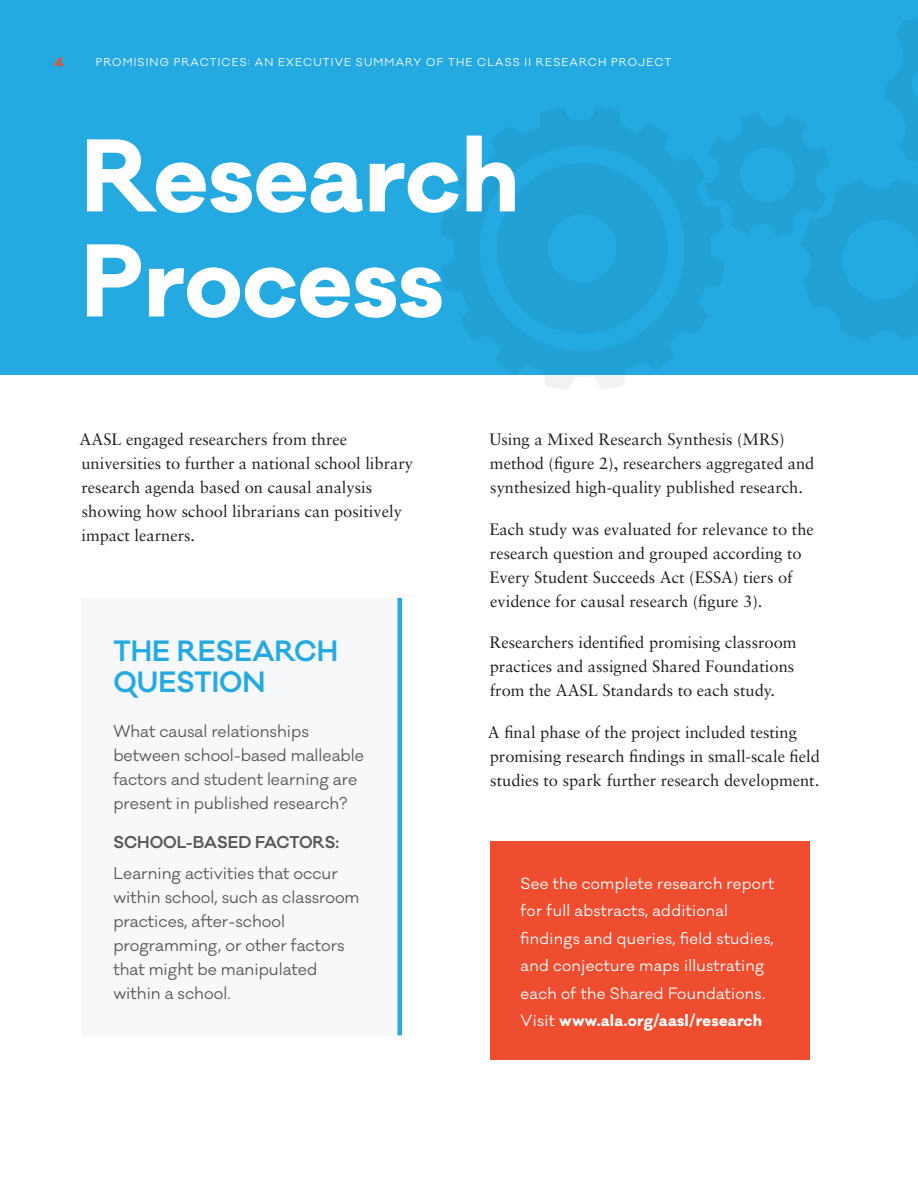
<style>
.page{position:relative;width:918px;height:1188px;background:#fff}
.page>*{position:absolute;margin:0;border:0;box-sizing:border-box;transform-origin:0 0}
.Foundation_Heading{font:700 94.8px/105px "Galano Classic";color:#fff}
.call_out_H1{font:600 27px/31.5px "Galano Classic";color:#24aae1}
.Body_copy{font:16.5px/24px "Sabon";color:#231f20}
.copy{font:15.75px/24px "Galano Classic";color:#57585a}
.t1{font:600 15.75px "Galano Classic";color:#57585a}
.t2{font:15px/27.5px "Galano Classic";letter-spacing:.02em;color:#fff}
.t3{font:600 13.5px "Galano Classic";color:#ef4d2f}
.t4{font:10.5px "Galano Classic";letter-spacing:.11em;color:#fff}
.s1{font-weight:700}
</style>
<div class="page">
<div style="left:0;top:0;width:918px;height:375px;background:#24aae1"></div>
<svg style="left:724px;top:19px;width:194px;height:322px"></svg>
<svg style="left:441px;top:107px;width:283px;height:283px"></svg>
<svg style="left:497px;top:163px;width:171px;height:171px"></svg>
<div style="left:490px;top:841px;width:320px;height:218px;background:#ef4d2f"></div>
<div style="left:81px;top:598px;width:321px;height:437px;background:#f7f8f9"></div>
<hr style="left:398px;top:598px;width:4px;height:437px;background:#24aae1">
<p class="t3" style="left:54px;top:53px;width:11px">4</p>
<p class="t4" style="left:96px;top:55px;width:577px">PROMISING PRACTICES: AN EXECUTIVE SUMMARY OF THE CLASS II RESEARCH PROJECT</p>
<p class="Foundation_Heading" style="left:81px;top:124px;width:440px">Research<br>Process</p>
<p class="Body_copy" style="left:80px;top:427px;width:335px">AASL engaged researchers from three universities to further a national school library research agenda based on causal analysis showing how school librarians can positively impact learners.</p>
<p class="Body_copy" style="left:489px;top:427px;width:326px">Using a Mixed Research Synthesis (MRS) method (figure 2), researchers aggregated and synthesized high-quality published research.</p>
<p class="Body_copy" style="left:489px;top:517px;width:326px">Each study was evaluated for relevance to the research question and grouped according to Every Student Succeeds Act (ESSA) tiers of evidence for causal research (figure 3).</p>
<p class="Body_copy" style="left:490px;top:630px;width:309px">Researchers identified promising classroom practices and assigned Shared Foundations from the AASL Standards to each study.</p>
<p class="Body_copy" style="left:488px;top:720px;width:333px">A final phase of the project included testing promising research findings in small-scale field studies to spark further research development.</p>
<p class="call_out_H1" style="left:113px;top:635px;width:226px">THE RESEARCH<br>QUESTION</p>
<p class="copy" style="left:113px;top:719px;width:252px">What causal relationships between school-based malleable factors and student learning are present in published research?</p>
<h4 class="t1" style="left:113px;top:832px;width:227px">SCHOOL-BASED FACTORS:</h4>
<p class="copy" style="left:113px;top:862px;width:248px">Learning activities that occur within school, such as classroom practices, after-school programming, or other factors that might be manipulated within a school.</p>
<h3 class="t2" style="left:521px;top:870px;width:255px">See the complete research report for full abstracts, additional findings and queries, field studies, and conjecture maps illustrating each of the Shared Foundations.<br>Visit <span class="s1">www.ala.org/aasl/research</span></h3>
</div>
